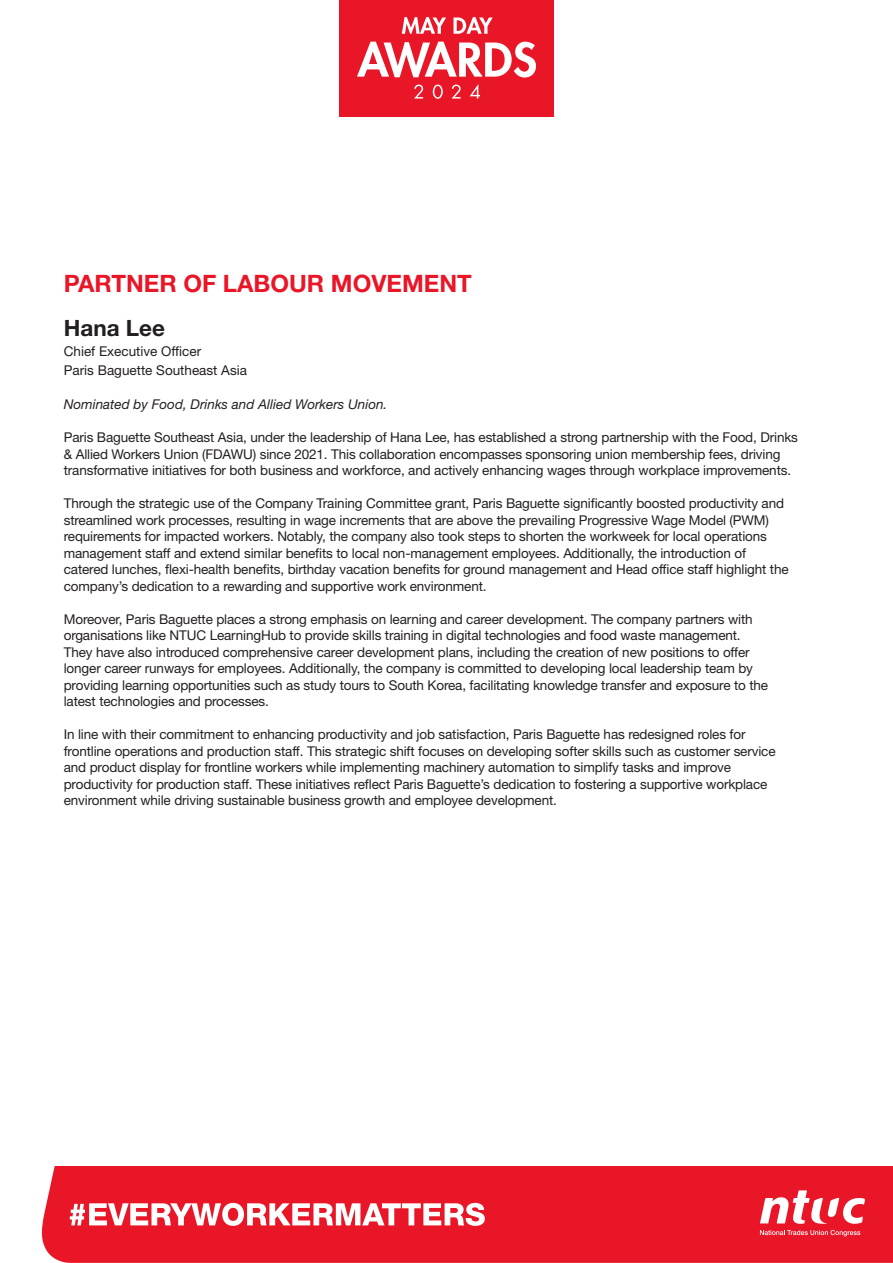
<style>
.page{position:relative;width:893px;height:1263px;background:#fff}
.page>*{position:absolute;margin:0;border:0;box-sizing:border-box;transform-origin:0 0}
.t1{font:700 24px "Helvetica Neue LT Std";color:#e91627}
.t2{font:700 22.5px "Helvetica Neue LT Std";color:#231f20}
.t3{font:13.5px/16.5px "Helvetica Neue LT Std";letter-spacing:-.01em;color:#231f20}
.t4{font:italic 13.5px "Helvetica Neue LT Std";color:#231f20}
</style>
<div class="page">
<div style="left:339px;top:0;width:215px;height:116px;background:#e91627"></div>
<svg style="left:402px;top:17px;width:44px;height:17px"></svg>
<svg style="left:453px;top:17px;width:40px;height:17px"></svg>
<svg style="left:414px;top:85px;width:9px;height:14px"></svg>
<svg style="left:433px;top:85px;width:10px;height:14px"></svg>
<svg style="left:452px;top:85px;width:9px;height:14px"></svg>
<svg style="left:470px;top:84px;width:10px;height:15px"></svg>
<svg style="left:357px;top:42px;width:179px;height:36px"></svg>
<div style="left:41px;top:1166px;width:852px;height:97px;background:#e91627"></div>
<svg style="left:760px;top:1230px;width:100px;height:6px"></svg>
<svg style="left:760px;top:1190px;width:105px;height:34px"></svg>
<svg style="left:70px;top:1203px;width:415px;height:23px"></svg>
<h1 class="t1" style="left:64px;top:269px;width:410px">PARTNER OF LABOUR MOVEMENT</h1>
<h2 class="t2" style="left:64px;top:314px;width:103px">Hana Lee</h2>
<p class="t3" style="left:64px;top:341px;width:185px;line-height:19.5px">Chief Executive Officer<br>Paris Baguette Southeast Asia</p>
<p class="t4" style="left:64px;top:396px;width:325px">Nominated by Food, Drinks and Allied Workers Union.</p>
<p class="t3" style="left:64px;top:429px;width:736px">Paris Baguette Southeast Asia, under the leadership of Hana Lee, has established a strong partnership with the Food, Drinks &amp; Allied Workers Union (FDAWU) since 2021. This collaboration encompasses sponsoring union membership fees, driving transformative initiatives for both business and workforce, and actively enhancing wages through workplace improvements.</p>
<p class="t3" style="left:64px;top:495px;width:726px">Through the strategic use of the Company Training Committee grant, Paris Baguette significantly boosted productivity and streamlined work processes, resulting in wage increments that are above the prevailing Progressive Wage Model (PWM) requirements for impacted workers. Notably, the company also took steps to shorten the workweek for local operations management staff and extend similar benefits to local non-management employees. Additionally, the introduction of catered lunches, flexi-health benefits, birthday vacation benefits for ground management and Head office staff highlight the company’s dedication to a rewarding and supportive work environment.</p>
<p class="t3" style="left:64px;top:610px;width:706px">Moreover, Paris Baguette places a strong emphasis on learning and career development. The company partners with organisations like NTUC LearningHub to provide skills training in digital technologies and food waste management.<br>They have also introduced comprehensive career development plans, including the creation of new positions to offer longer career runways for employees. Additionally, the company is committed to developing local leadership team by providing learning opportunities such as study tours to South Korea, facilitating knowledge transfer and exposure to the latest technologies and processes.</p>
<p class="t3" style="left:64px;top:726px;width:713px">In line with their commitment to enhancing productivity and job satisfaction, Paris Baguette has redesigned roles for frontline operations and production staff. This strategic shift focuses on developing softer skills such as customer service and product display for frontline workers while implementing machinery automation to simplify tasks and improve productivity for production staff. These initiatives reflect Paris Baguette’s dedication to fostering a supportive workplace environment while driving sustainable business growth and employee development.</p>
</div>
